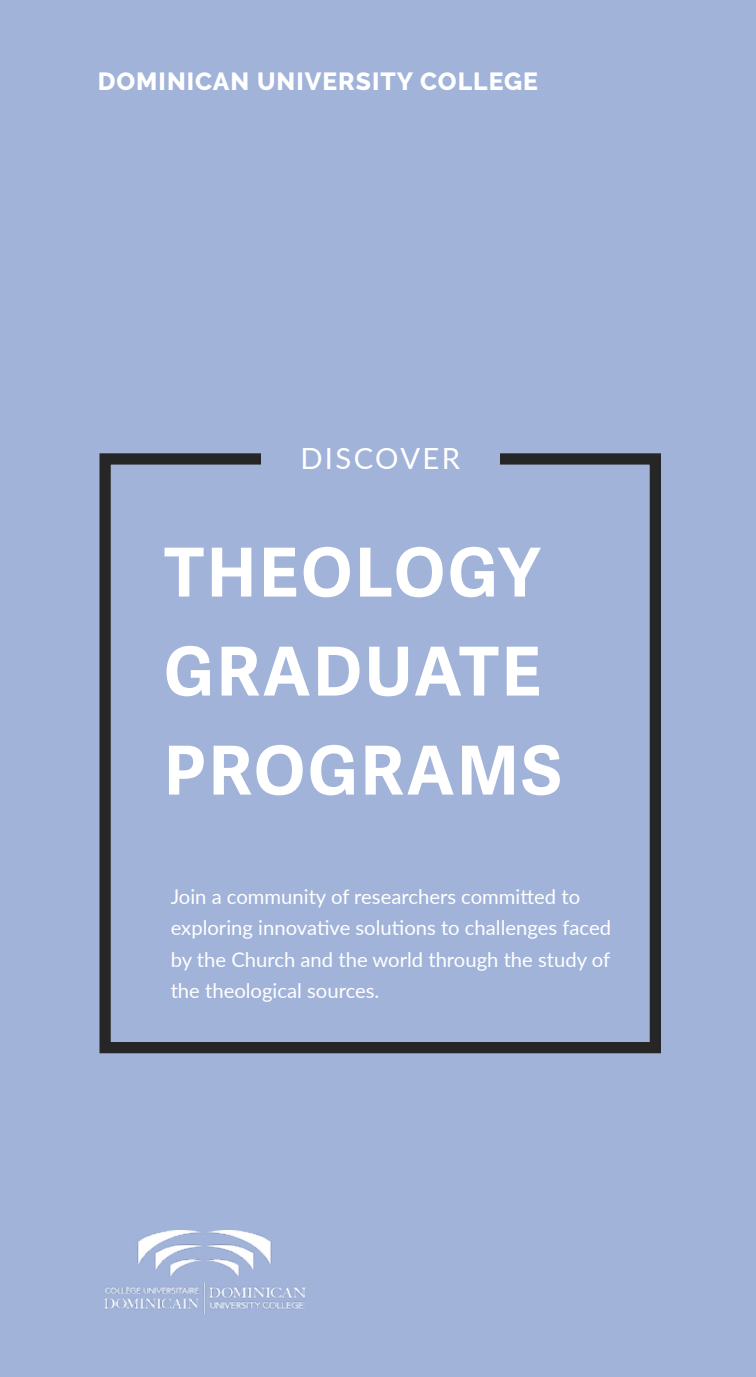
<style>
.page{position:relative;width:756px;height:1377px;background:#a1b3d9}
.page>*{position:absolute;margin:0;border:0;box-sizing:border-box;transform-origin:0 0}
.t1{font:700 67.5px/99px "Adelle Sans";letter-spacing:.04em;color:#fff}
.t2{font:29.25px "Lato";letter-spacing:.08em;color:#fff}
.t3{font:800 24.75px "Raleway";letter-spacing:.04em;color:#fff}
.t4{font:20.25px/31.5px "Lato";color:#fff}
</style>
<div class="page">
<div style="left:100px;top:453px;width:561px;height:600px;border:11px solid #262626"></div>
<div style="left:261px;top:445px;width:239px;height:26px;background:#a1b3d9"></div>
<img style="left:105px;top:1231px;width:200px;height:83px">
<p class="t3" style="left:98px;top:68px;width:442px">DOMINICAN UNIVERSITY COLLEGE</p>
<h2 class="t2" style="left:300px;top:437px;width:161px">DISCOVER</h2>
<h1 class="t1" style="left:164px;top:520px;width:399px">THEOLOGY<br>GRADUATE<br>PROGRAMS</h1>
<p class="t4" style="left:171px;top:880px;width:442px">Join a community of researchers committed to exploring innovative solutions to challenges faced by the Church and the world through the study of the theological sources.</p>
</div>
